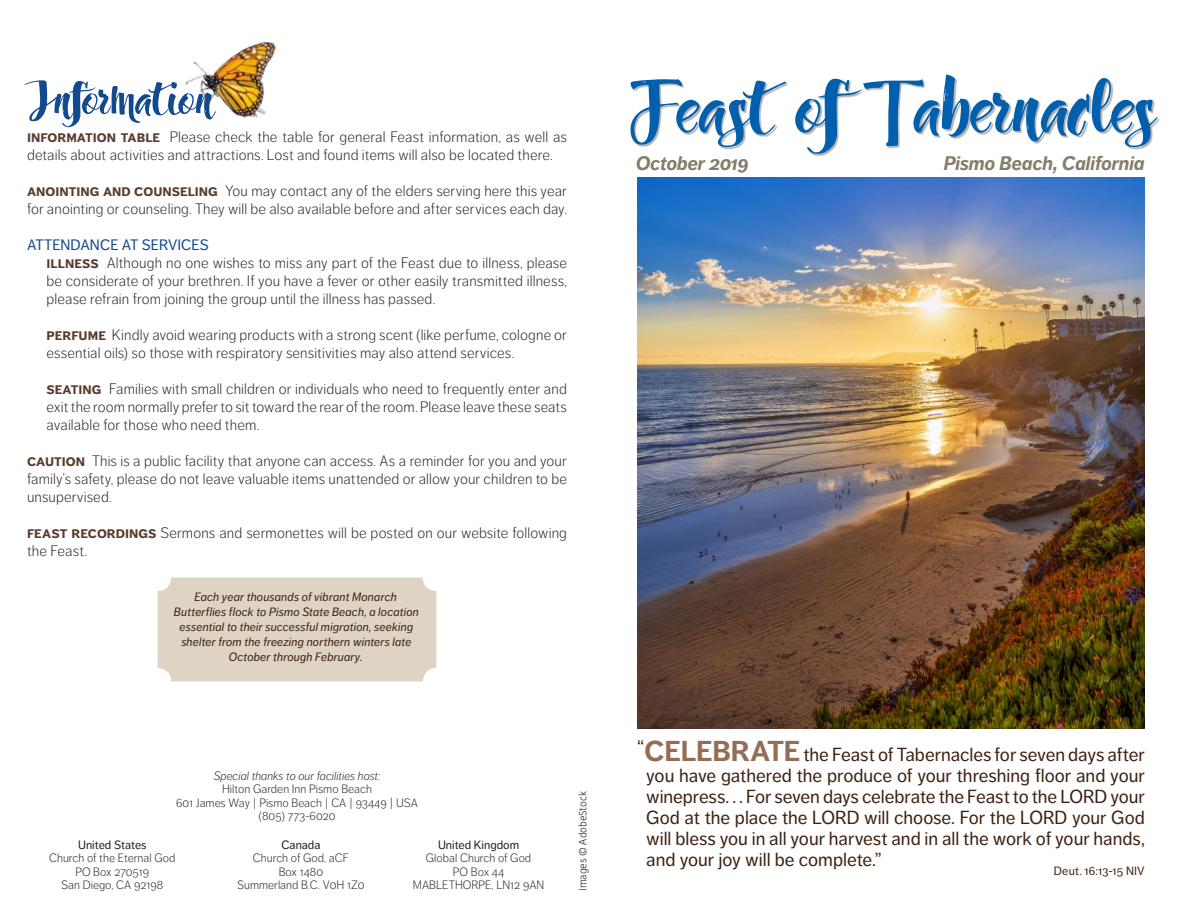
<style>
.page{position:relative;width:1188px;height:918px;background:#fff}
.page>*{position:absolute;margin:0;border:0;box-sizing:border-box;transform-origin:0 0}
.Body_text{font:85.5px "Dragonflight Pro Regular";letter-spacing:-.025em;color:#0160ae}
.Headline{font:52.5px "Dragonflight Pro Regular";letter-spacing:-.02em;color:#124a8f}
.Body_text-2{font:italic 700 19.5px "Dagny Pro";color:#867d6a}
.Body_text-3{font:18.75px/21px "Dagny Pro";color:#3f2210;text-align:justify}
.Body_text-4{font:300 15px/18px "Dagny Pro";letter-spacing:.01em;color:#231f20}
.Body_text-5{font:15px "Dagny Pro";color:#124a8f}
.address{font:300 12px/13.5px "Dagny Pro";color:#231f20;text-align:center}
.Body_text-6{font:italic 12px/15px "Dagny Pro";letter-spacing:.015em;color:#3f2210;text-align:center}
.address-2{font:italic 300 12px "Dagny Pro";color:#231f20}
.Body_text-7{font:12px "Dagny Pro";letter-spacing:.01em;color:#3f2210}
.Body_text-8{font:300 10.5px "Kohinoor Devanagari";letter-spacing:-.01em;color:#231f20}
.s1{font-weight:700;color:#593c2c}
.s2{font-weight:400}
.s3{font-weight:700;font-size:28.5px;color:#946e54}
</style>
<div class="page">
<img style="left:638px;top:177px;width:507px;height:552px">
<div style="left:158px;top:578px;width:278px;height:103px;background:#dfd3c3;border-radius:14px"></div>
<div style="left:631px;top:75px;width:529px;height:81px;background:#847d81;opacity:.61"></div>
<img style="left:185px;top:41px;width:91px;height:77px">
<p class="Headline" style="left:27px;top:64px;width:187px">Information</p>
<p class="Body_text-4" style="left:27px;top:128px;width:541px"><span class="s1">information table</span> Please check the table for general Feast information, as well as details about activities and attractions. Lost and found items will also be located there.</p>
<p class="Body_text-4" style="left:27px;top:182px;width:541px"><span class="s1">anointing and counseling</span> You may contact any of the elders serving here this year for anointing or counseling. They will be also available before and after services each day.</p>
<p class="Body_text-5" style="left:27px;top:236px;width:183px">ATTENDANCE AT SERVICES</p>
<p class="Body_text-4" style="left:46px;top:254px;width:522px;text-align:justify"><span class="s1">illness</span> Although no one wishes to miss any part of the Feast due to illness, please be considerate of your brethren. If you have a fever or other easily transmitted illness, please refrain from joining the group until the illness has passed.</p>
<p class="Body_text-4" style="left:46px;top:326px;width:522px"><span class="s1">perfume</span> Kindly avoid wearing products with a strong scent (like perfume, cologne or essential oils) so those with respiratory sensitivities may also attend services.</p>
<p class="Body_text-4" style="left:46px;top:380px;width:522px;text-align:justify"><span class="s1">seating</span> Families with small children or individuals who need to frequently enter and exit the room normally prefer to sit toward the rear of the room. Please leave these seats available for those who need them.</p>
<p class="Body_text-4" style="left:27px;top:452px;width:542px;text-align:justify"><span class="s1">caution</span> This is a public facility that anyone can access. As a reminder for you and your family’s safety, please do not leave valuable items unattended or allow your children to be unsupervised.</p>
<p class="Body_text-4" style="left:27px;top:524px;width:541px"><span class="s1">feast recordings</span> Sermons and sermonettes will be posted on our website following the Feast.</p>
<p class="Body_text-6" style="left:174px;top:589px;width:246px">Each year thousands of vibrant Monarch Butterflies flock to Pismo State Beach, a location essential to their successful migration, seeking shelter from the freezing northern winters late October through February.</p>
<p class="address-2" style="left:214px;top:769px;width:168px">Special thanks to our facilities host:</p>
<p class="address" style="left:222px;top:782px;width:151px">Hilton Garden Inn Pismo Beach</p>
<p class="address" style="left:176px;top:796px;width:243px">601 James Way | Pismo Beach | CA | 93449 | USA</p>
<p class="address" style="left:258px;top:809px;width:79px">(805) 773-6020</p>
<p class="address" style="left:49px;top:838px;width:128px"><span class="s2">United States<br></span>Church of the Eternal God<br>PO Box 270519<br>San Diego, CA 92198</p>
<p class="address" style="left:237px;top:838px;width:129px"><span class="s2">Canada<br></span>Church of God, aCF<br>Box 1480<br>Summerland B.C. V0H 1Z0</p>
<p class="address" style="left:426px;top:838px;width:107px"><span class="s2">United Kingdom<br></span>Global Church of God</p>
<p class="address" style="left:453px;top:865px;width:53px">PO Box 44</p>
<p class="address" style="left:413px;top:879px;width:133px">MABLETHORPE, LN12 9AN</p>
<p class="Body_text-8" style="left:577px;top:891px;width:101px;rotate:-90deg">Images © AdobeStock</p>
<p class="Body_text" style="left:628px;top:52px;width:526px">Feast of Tabernacles</p>
<p class="Body_text-2" style="left:636px;top:152px;width:114px">October 2019</p>
<p class="Body_text-2" style="left:944px;top:152px;width:202px">Pismo Beach, California</p>
<p class="Body_text-3" style="left:646px;top:744px;width:500px;text-indent:-9px"><sup>“</sup><span class="s3">CELEBRATE</span> the Feast of Tabernacles for seven days after you have gathered the produce of your threshing floor and your winepress. . . For seven days celebrate the Feast to the LORD your God at the place the LORD will choose. For the LORD your God will bless you in all your harvest and in all the work of your hands, and your joy will be complete.”</p>
<p class="Body_text-7" style="left:1054px;top:864px;width:92px">Deut. 16:13-15 NIV</p>
</div>
